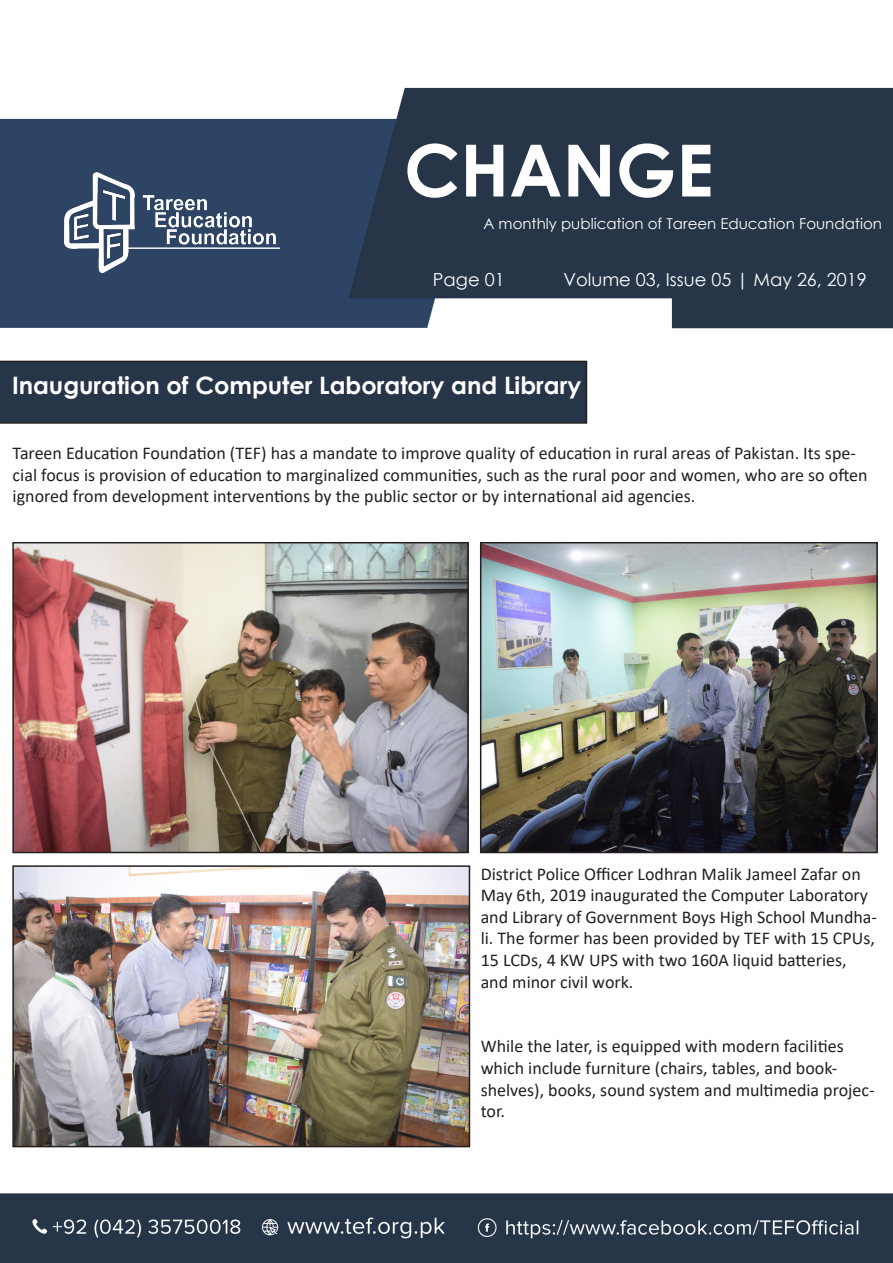
<style>
.page{position:relative;width:893px;height:1263px;background:#fff}
.page>*{position:absolute;margin:0;border:0;box-sizing:border-box;transform-origin:0 0}
.t1{font:700 72px "Century Gothic";color:#fff}
.t2{font:700 24px "Century Gothic";color:#fff}
.t3{font:18px/21.6px "Calibri";color:#231f20}
.t4{font:18px "Century Gothic";color:#fff}
.t5{font:15px "Century Gothic";color:#fff}
</style>
<div class="page">
<img style="left:0;top:87px;width:893px;height:1176px">
<img style="left:65px;top:172px;width:214px;height:101px">
<div style="left:0;top:361px;width:587px;height:63px;background:#263548"></div>
<img style="left:15px;top:545px;width:451px;height:305px">
<div style="left:12px;top:542px;width:457px;height:311px;border:2px solid #231f20"></div>
<img style="left:483px;top:545px;width:392px;height:305px">
<div style="left:480px;top:542px;width:398px;height:311px;border:2px solid #231f20"></div>
<img style="left:15px;top:868px;width:452px;height:276px">
<div style="left:12px;top:865px;width:458px;height:282px;border:2px solid #231f20"></div>
<p class="t1" style="left:404px;top:116px;width:311px">CHANGE</p>
<p class="t5" style="left:483px;top:213px;width:400px">A monthly publication of Tareen Education Foundation</p>
<p class="t4" style="left:433px;top:267px;width:73px">Page 01</p>
<p class="t4" style="left:563px;top:267px;width:305px">Volume 03, Issue 05 | May 26, 2019</p>
<p class="t2" style="left:12px;top:367px;width:571px">Inauguration of Computer Laboratory and Library</p>
<p class="t3" style="left:13px;top:442px;width:856px">Tareen Education Foundation (TEF) has a mandate to improve quality of education in rural areas of Pakistan. Its spe&shy;cial focus is provision of education to marginalized communities, such as the rural poor and women, who are so often ignored from development interventions by the public sector or by international aid agencies.</p>
<p class="t3" style="left:481px;top:862px;width:398px">District Police Officer Lodhran Malik Jameel Zafar on May 6th, 2019 inaugurated the Computer Laboratory and Library of Government Boys High School Mundha&shy;li. The former has been provided by TEF with 15 CPUs, 15 LCDs, 4 KW UPS with two 160A liquid batteries, and minor civil work.</p>
<p class="t3" style="left:481px;top:1035px;width:395px">While the later, is equipped with modern facilities which include furniture (chairs, tables, and book&shy;shelves), books, sound system and multimedia projec&shy;tor.</p>
</div>
